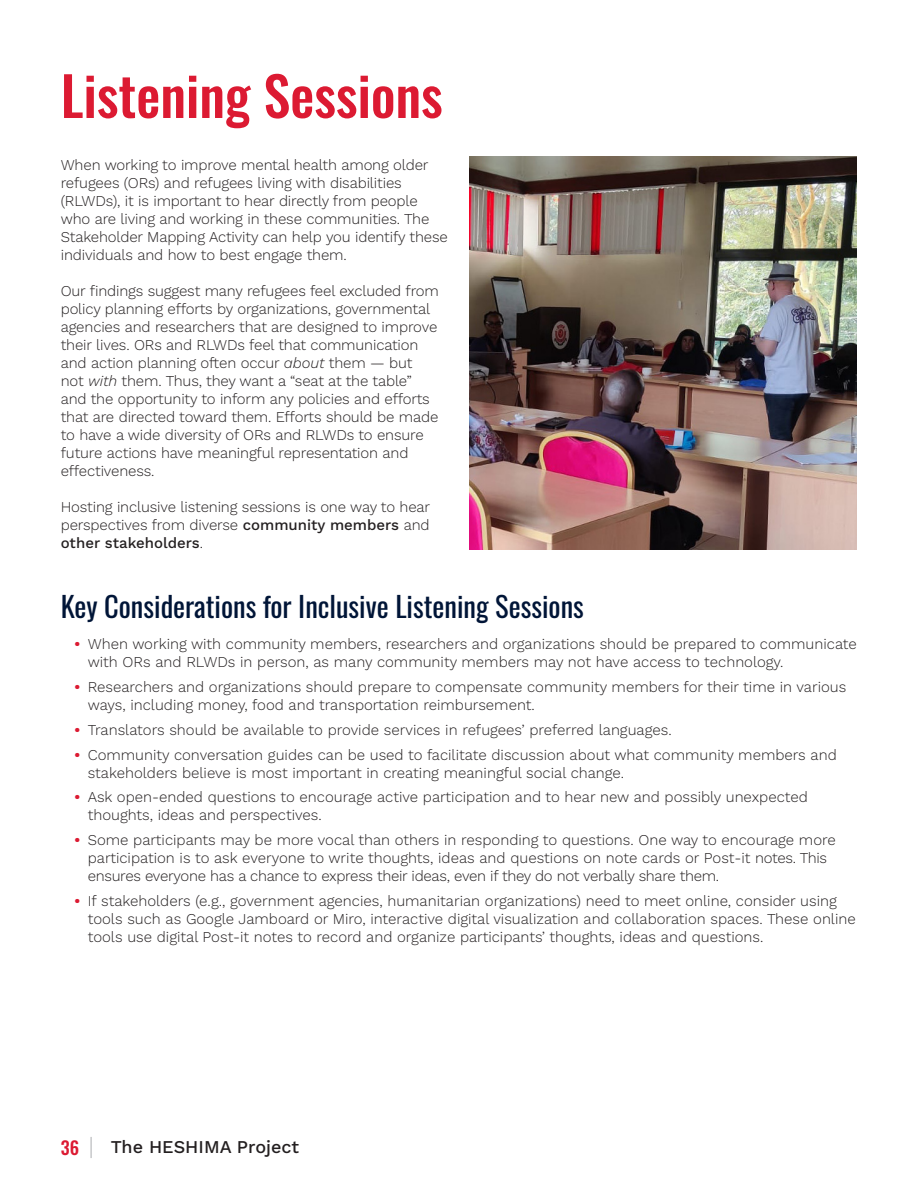
<style>
.page{position:relative;width:918px;height:1188px;background:#fff}
.page>*{position:absolute;margin:0;border:0;box-sizing:border-box;transform-origin:0 0}
.H1_alt{font:500 54px "Oswald";color:#dc1a32}
.t1{font:28.5px "Oswald";color:#001537}
.t2{font:500 18px "Work Sans";color:#231f20}
.t3{font:500 18px "Oswald";color:#dc1a32}
.BC{font:300 15px/18px "Work Sans";letter-spacing:-.01em;color:#231f20}
.s1{font-style:italic}
.s2{font-weight:500}
.s3{font-weight:600;color:#dc1a32}
</style>
<div class="page">
<hr style="left:90px;top:1137px;width:2px;height:21px;background:#c7c8ca">
<img style="left:469px;top:157px;width:388px;height:393px">
<p class="H1_alt" style="left:61px;top:68px;width:383px">Listening Sessions</p>
<p class="BC" style="left:61px;top:155px;width:389px">When working to improve mental health among older refugees (ORs) and refugees living with disabilities (RLWDs), it is important to hear directly from people who are living and working in these communities. The Stakeholder Mapping Activity can help you identify these individuals and how to best engage them.</p>
<p class="BC" style="left:61px;top:281px;width:380px">Our findings suggest many refugees feel excluded from policy planning efforts by organizations, governmental agencies and researchers that are designed to improve their lives. ORs and RLWDs feel that communication and action planning often occur <span class="s1">about</span> them — but not <span class="s1">with</span> them. Thus, they want a “seat at the table” and the opportunity to inform any policies and efforts that are directed toward them. Efforts should be made to have a wide diversity of ORs and RLWDs to ensure future actions have meaningful representation and effectiveness.</p>
<p class="BC" style="left:61px;top:497px;width:371px;text-align:justify">Hosting inclusive listening sessions is one way to hear perspectives from diverse <span class="s2">community members</span> and <span class="s2">other stakeholders</span>.</p>
<h2 class="t1" style="left:61px;top:581px;width:525px">Key Considerations for Inclusive Listening Sessions</h2>
<p class="BC" style="left:88px;top:635px;width:771px;text-indent:-14px"><span class="s3">•</span> When working with community members, researchers and organizations should be prepared to communicate with ORs and RLWDs in person, as many community members may not have access to technology.</p>
<p class="BC" style="left:88px;top:678px;width:760px;text-indent:-14px"><span class="s3">•</span> Researchers and organizations should prepare to compensate community members for their time in various ways, including money, food and transportation reimbursement.</p>
<p class="BC" style="left:74px;top:720px;width:599px"><span class="s3">•</span> Translators should be available to provide services in refugees’ preferred languages.</p>
<p class="BC" style="left:88px;top:745px;width:751px;text-indent:-14px"><span class="s3">•</span> Community conversation guides can be used to facilitate discussion about what community members and stakeholders believe is most important in creating meaningful social change.</p>
<p class="BC" style="left:88px;top:788px;width:722px;text-indent:-14px"><span class="s3">•</span> Ask open-ended questions to encourage active participation and to hear new and possibly unexpected thoughts, ideas and perspectives.</p>
<p class="BC" style="left:88px;top:831px;width:750px;text-indent:-14px"><span class="s3">•</span> Some participants may be more vocal than others in responding to questions. One way to encourage more participation is to ask everyone to write thoughts, ideas and questions on note cards or Post-it notes. This ensures everyone has a chance to express their ideas, even if they do not verbally share them.</p>
<p class="BC" style="left:88px;top:891px;width:770px;text-indent:-14px"><span class="s3">•</span> If stakeholders (e.g., government agencies, humanitarian organizations) need to meet online, consider using tools such as Google Jamboard or Miro, interactive digital visualization and collaboration spaces. These online tools use digital Post-it notes to record and organize participants’ thoughts, ideas and questions.</p>
<p class="t3" style="left:61px;top:1138px;width:20px">36</p>
<p class="t2" style="left:111px;top:1134px;width:190px">The HESHIMA Project</p>
</div>
